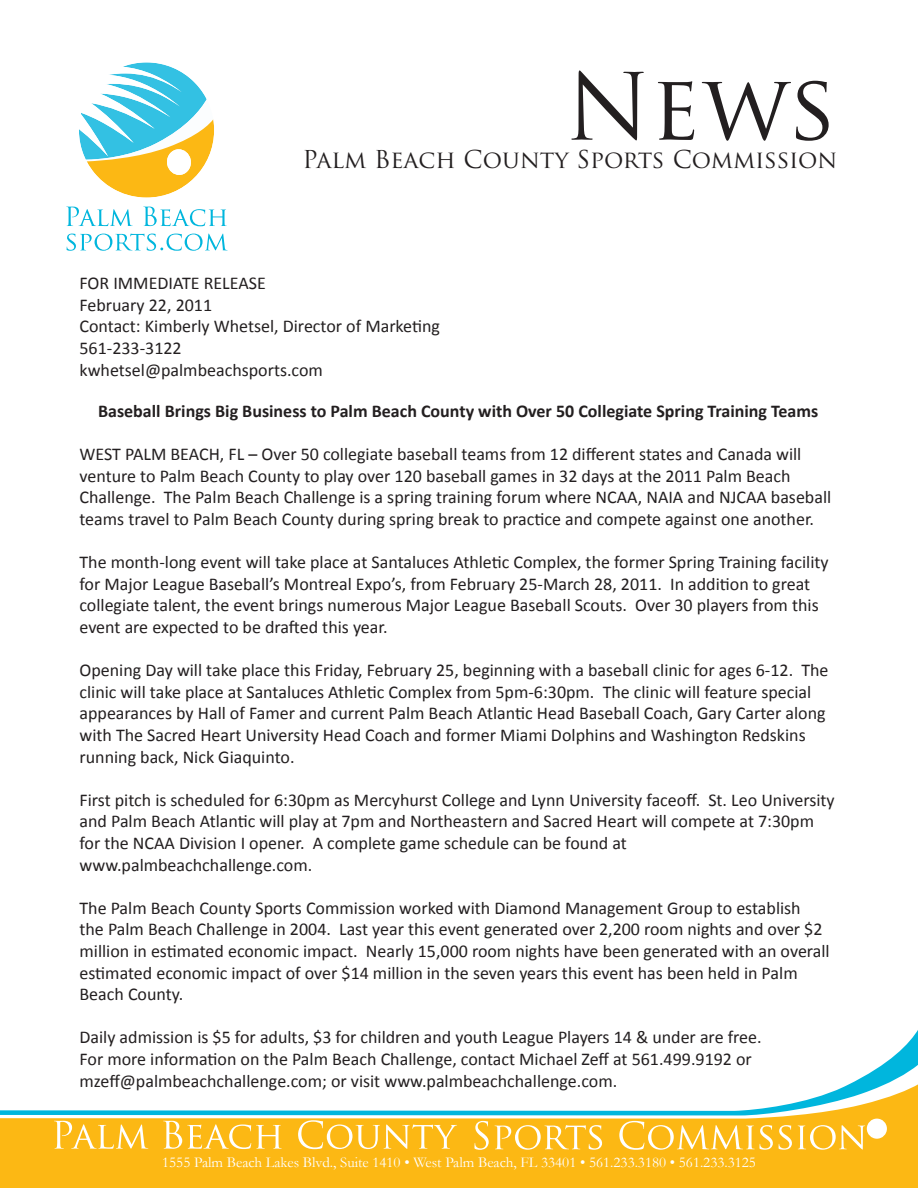
<style>
.page{position:relative;width:918px;height:1188px;background:#fff}
.page>*{position:absolute;margin:0;border:0;box-sizing:border-box;transform-origin:0 0}
.t1{font:90px "Trajan Pro";color:#231f20}
.t2{font:24px "Trajan Pro";color:#231f20}
.t3{font:18px/21.6px "Calibri";color:#231f20}
.t4{font:700 18px "Calibri";color:#231f20}
.t5{font:15px "Garamond";color:#fff}
</style>
<div class="page">
<svg style="left:849px;top:1030px;width:69px;height:54px"></svg>
<svg style="left:0;top:1084px;width:918px;height:104px;fill:#fcb814"></svg>
<div style="left:867px;top:1119px;width:20px;height:20px;background:#fff;border-radius:50%"></div>
<svg style="left:54px;top:1121px;width:94px;height:28px;background:#fcc746"></svg>
<svg style="left:163px;top:1121px;width:119px;height:28px;background:#fcc746"></svg>
<svg style="left:298px;top:1120px;width:159px;height:29px;background:#fcc43e"></svg>
<svg style="left:474px;top:1121px;width:15px;height:29px"></svg>
<svg style="left:495px;top:1125px;width:107px;height:25px;background:#fcc94c"></svg>
<svg style="left:619px;top:1121px;width:154px;height:29px;background:#fcc643"></svg>
<svg style="left:779px;top:1125px;width:13px;height:25px"></svg>
<svg style="left:798px;top:1125px;width:67px;height:25px;background:#fcc94d"></svg>
<svg style="left:79px;top:62px;width:135px;height:136px"></svg>
<svg style="left:66px;top:207px;width:67px;height:19px"></svg>
<svg style="left:143px;top:207px;width:84px;height:19px"></svg>
<svg style="left:67px;top:234px;width:161px;height:17px"></svg>
<h1 class="t1" style="left:565px;top:50px;width:273px">News</h1>
<h2 class="t2" style="left:302px;top:144px;width:536px">Palm Beach County Sports Commission</h2>
<p class="t3" style="left:80px;top:272px;width:362px">FOR IMMEDIATE RELEASE<br>February 22, 2011<br>Contact: Kimberly Whetsel, Director of Marketing<br>561-233-3122<br>kwhetsel@palmbeachsports.com</p>
<p class="t4" style="left:98px;top:400px;width:722px">Baseball Brings Big Business to Palm Beach County with Over 50 Collegiate Spring Training Teams</p>
<p class="t3" style="left:80px;top:443px;width:753px">WEST PALM BEACH, FL – Over 50 collegiate baseball teams from 12 different states and Canada will venture to Palm Beach County to play over 120 baseball games in 32 days at the 2011 Palm Beach Challenge. The Palm Beach Challenge is a spring training forum where NCAA, NAIA and NJCAA baseball teams travel to Palm Beach County during spring break to practice and compete against one another.</p>
<p class="t3" style="left:80px;top:551px;width:751px">The month-long event will take place at Santaluces Athletic Complex, the former Spring Training facility for Major League Baseball’s Montreal Expo’s, from February 25-March 28, 2011. In addition to great collegiate talent, the event brings numerous Major League Baseball Scouts. Over 30 players from this event are expected to be drafted this year.</p>
<p class="t3" style="left:80px;top:659px;width:751px">Opening Day will take place this Friday, February 25, beginning with a baseball clinic for ages 6-12. The clinic will take place at Santaluces Athletic Complex from 5pm-6:30pm. The clinic will feature special appearances by Hall of Famer and current Palm Beach Atlantic Head Baseball Coach, Gary Carter along with The Sacred Heart University Head Coach and former Miami Dolphins and Washington Redskins running back, Nick Giaquinto.</p>
<p class="t3" style="left:80px;top:788px;width:757px">First pitch is scheduled for 6:30pm as Mercyhurst College and Lynn University faceoff. St. Leo University and Palm Beach Atlantic will play at 7pm and Northeastern and Sacred Heart will compete at 7:30pm for the NCAA Division I opener. A complete game schedule can be found at www.palmbeachchallenge.com.</p>
<p class="t3" style="left:80px;top:896px;width:752px">The Palm Beach County Sports Commission worked with Diamond Management Group to establish<br>the Palm Beach Challenge in 2004. Last year this event generated over 2,200 room nights and over $2 million in estimated economic impact. Nearly 15,000 room nights have been generated with an overall estimated economic impact of over $14 million in the seven years this event has been held in Palm Beach County.</p>
<p class="t3" style="left:80px;top:1026px;width:684px">Daily admission is $5 for adults, $3 for children and youth League Players 14 &amp; under are free.<br>For more information on the Palm Beach Challenge, contact Michael Zeff at 561.499.9192 or mzeff@palmbeachchallenge.com; or visit www.palmbeachchallenge.com.</p>
<p class="t5" style="left:162px;top:1152px;width:595px">1555 Palm Beach Lakes Blvd., Suite 1410 • West Palm Beach, FL 33401 • 561.233.3180 • 561.233.3125</p>
</div>
